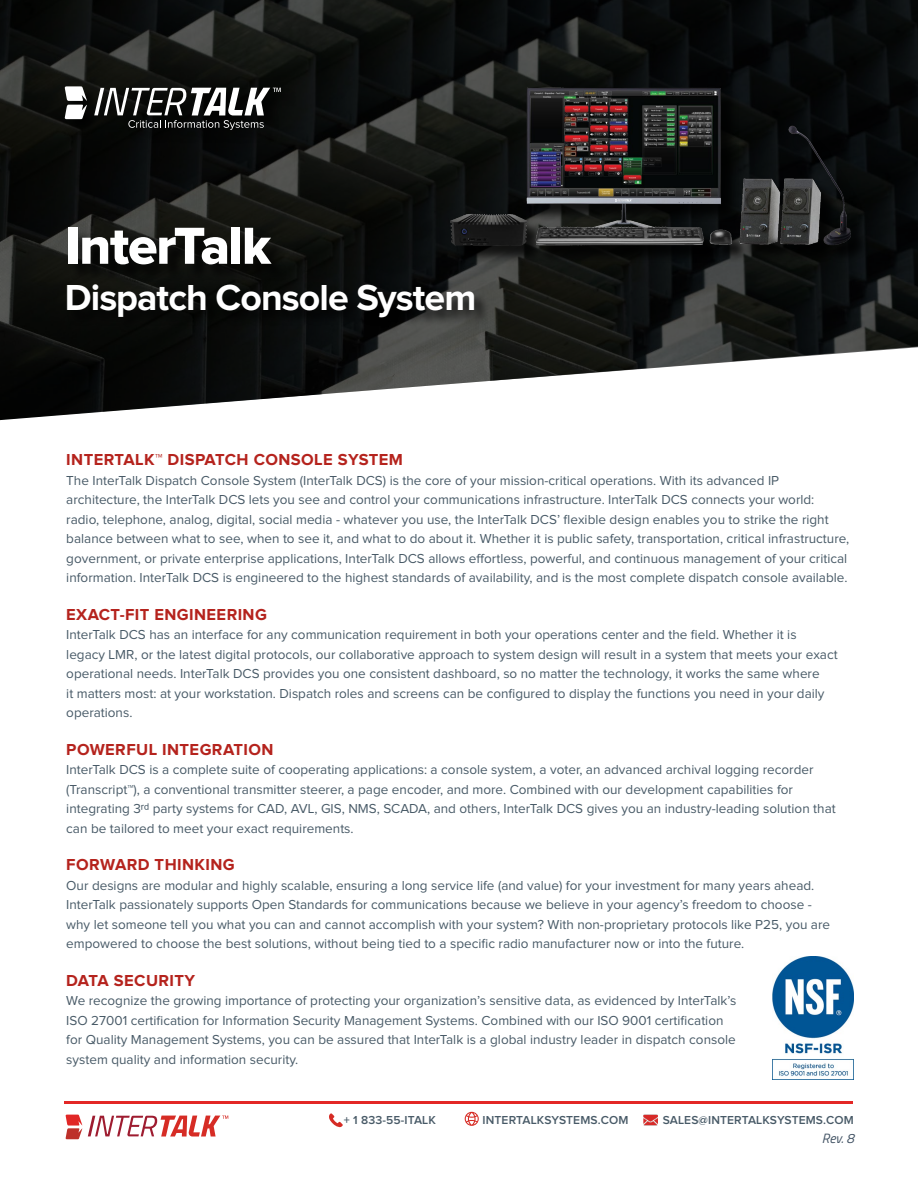
<style>
.page{position:relative;width:918px;height:1188px;background:#fff}
.page>*{position:absolute;margin:0;border:0;box-sizing:border-box;transform-origin:0 0}
.t1{font:54px "Proxima Nova Extrabld";letter-spacing:-.025em;color:#fff}
.t2{font:700 37.5px "Proxima Nova";letter-spacing:-.025em;color:#fff}
.t3{font:700 16.5px "Proxima Nova";letter-spacing:.025em;color:#b5231d}
.t4{font:13.5px/19.5px "Proxima Nova";color:#485a67}
.t5{font:italic 13.5px "Titillium Web";color:#425364}
.t6{font:600 12px "Proxima Nova";letter-spacing:.01em;color:#485a67}
.s1{font-family:"Arial"}
</style>
<div class="page">
<hr style="left:65px;top:1102px;width:788px;height:2px;background:#e32726">
<svg style="left:0;top:0;width:918px;height:420px;background:#323332"></svg>
<div style="left:70px;top:229px;width:218px;height:53px;background:#000;opacity:.75"></div>
<div style="left:67px;top:285px;width:423px;height:48px;background:#000;opacity:.75"></div>
<div style="left:452px;top:90px;width:416px;height:173px;background:#000;opacity:.75"></div>
<img style="left:444px;top:73px;width:410px;height:181px">
<img style="left:772px;top:957px;width:81px;height:122px">
<div style="left:65px;top:86px;width:231px;height:59px;background:#070907"></div>
<svg style="left:65px;top:86px;width:22px;height:33px"></svg>
<svg style="left:94px;top:88px;width:187px;height:42px"></svg>
<svg style="left:66px;top:1115px;width:16px;height:24px"></svg>
<svg style="left:88px;top:1116px;width:140px;height:21px"></svg>
<svg style="left:329px;top:1113px;width:14px;height:14px"></svg>
<svg style="left:465px;top:1112px;width:14px;height:14px"></svg>
<svg style="left:644px;top:1114px;width:13px;height:11px"></svg>
<h1 class="t1" style="left:65px;top:221px;width:208px">InterTalk</h1>
<h2 class="t2" style="left:65px;top:281px;width:413px">Dispatch Console System</h2>
<p class="t3" style="left:66px;top:452px;width:338px">INTERTALK™ DISPATCH CONSOLE SYSTEM</p>
<p class="t4" style="left:66px;top:471px;width:785px">The InterTalk Dispatch Console System (InterTalk DCS) is the core of your mission-critical operations. With its advanced IP architecture, the InterTalk DCS lets you see and control your communications infrastructure. InterTalk DCS connects your world: radio, telephone, analog, digital, social media - whatever you use, the InterTalk DCS’ flexible design enables you to strike the right balance between what to see, when to see it, and what to do about it. Whether it is public safety, transportation, critical infrastructure, government, or private enterprise applications, InterTalk DCS allows effortless, powerful, and continuous management of your critical information. InterTalk DCS is engineered to the highest standards of availability, and is the most complete dispatch console available.</p>
<p class="t3" style="left:66px;top:607px;width:202px">EXACT-FIT ENGINEERING</p>
<p class="t4" style="left:66px;top:626px;width:773px">InterTalk DCS has an interface for any communication requirement in both your operations center and the field. Whether it is legacy LMR, or the latest digital protocols, our collaborative approach to system design will result in a system that meets your exact operational needs. InterTalk DCS provides you one consistent dashboard, so no matter the technology, it works the same where<br>it matters most: at your workstation. Dispatch roles and screens can be configured to display the functions you need in your daily operations.</p>
<p class="t3" style="left:66px;top:742px;width:209px">POWERFUL INTEGRATION</p>
<p class="t4" style="left:66px;top:761px;width:771px">InterTalk DCS is a complete suite of cooperating applications: a console system, a voter, an advanced archival logging recorder (Transcript™), a conventional transmitter steerer, a page encoder, and more. Combined with our development capabilities for integrating 3<span class="s1">ʳᵈ</span> party systems for CAD, AVL, GIS, NMS, SCADA, and others, InterTalk DCS gives you an industry-leading solution that can be tailored to meet your exact requirements.</p>
<p class="t3" style="left:66px;top:857px;width:170px">FORWARD THINKING</p>
<p class="t4" style="left:66px;top:876px;width:765px">Our designs are modular and highly scalable, ensuring a long service life (and value) for your investment for many years ahead.<br>InterTalk passionately supports Open Standards for communications because we believe in your agency’s freedom to choose - why let someone tell you what you can and cannot accomplish with your system? With non-proprietary protocols like P25, you are empowered to choose the best solutions, without being tied to a specific radio manufacturer now or into the future.</p>
<p class="t3" style="left:66px;top:973px;width:130px">DATA SECURITY</p>
<p class="t4" style="left:66px;top:992px;width:672px">We recognize the growing importance of protecting your organization’s sensitive data, as evidenced by InterTalk’s ISO 27001 certification for Information Security Management Systems. Combined with our ISO 9001 certification for Quality Management Systems, you can be assured that InterTalk is a global industry leader in dispatch console system quality and information security.</p>
<p class="t6" style="left:344px;top:1114px;width:93px">+ 1 833-55-ITALK</p>
<p class="t6" style="left:483px;top:1114px;width:147px">INTERTALKSYSTEMS.COM</p>
<p class="t6" style="left:663px;top:1114px;width:193px">SALES@INTERTALKSYSTEMS.COM</p>
<p class="t5" style="left:822px;top:1129px;width:34px">Rev. 8</p>
</div>
